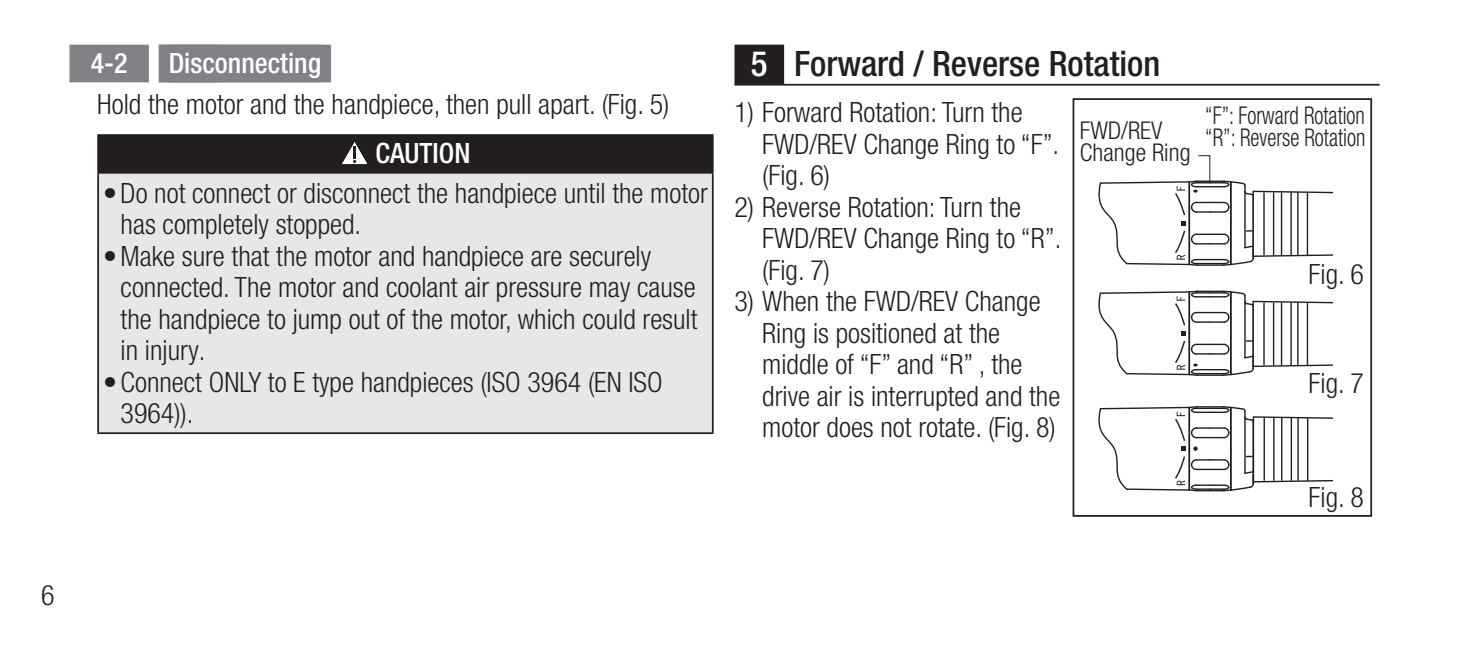
<style>
.page{position:relative;width:1469px;height:645px;background:#fff}
.page>*{position:absolute;margin:0;border:0;box-sizing:border-box;transform-origin:0 0}
.t1{font:500 condensed 35px "Helvetica Neue LT Pro";color:#231f20}
.t2{font:300 condensed 28px/31.5px "Helvetica Neue LT Pro";color:#231f20}
.t3{font:500 condensed 28px "Helvetica Neue LT Pro";color:#fff}
.t4{font:300 condensed 24.5px/22.4px "Helvetica Neue LT Pro";color:#231f20;scale:.86 1}
.t5{font:300 condensed 24.5px/22.4px "Helvetica Neue LT Pro";color:#231f20}
.s1{color:#fff}
</style>
<div class="page">
<svg style="left:69px;top:45px;width:90px;height:37px;background:#8e9092"></svg>
<div style="left:159px;top:45px;width:172px;height:37px;background:#808285"></div>
<div style="left:98px;top:135px;width:614px;height:38px;background:#231f20"></div>
<div style="left:98px;top:173px;width:614px;height:260px;background:#e6e7e9"></div>
<hr style="left:712px;top:136px;width:1px;height:36px;background:#231f20">
<hr style="left:97px;top:134px;width:616px;height:2px;background:#231f20">
<hr style="left:97px;top:136px;width:2px;height:36px;background:#231f20">
<hr style="left:97px;top:172px;width:616px;height:2px;background:#231f20">
<hr style="left:97px;top:174px;width:2px;height:258px;background:#231f20">
<hr style="left:712px;top:174px;width:1px;height:258px;background:#231f20">
<hr style="left:97px;top:432px;width:616px;height:2px;background:#231f20">
<svg style="left:342px;top:142px;width:25px;height:23px"></svg>
<svg style="left:734px;top:45px;width:645px;height:39px"></svg>
<hr style="left:734px;top:84px;width:645px;height:2px;background:#231f20">
<svg style="left:1098px;top:290px;width:233px;height:86px"></svg>
<hr style="left:1263px;top:302px;width:1px;height:63px;background:#231f20">
<hr style="left:1272px;top:302px;width:2px;height:63px;background:#231f20">
<hr style="left:1280px;top:302px;width:2px;height:63px;background:#231f20">
<hr style="left:1290px;top:302px;width:1px;height:63px;background:#231f20">
<hr style="left:1297px;top:302px;width:1px;height:63px;background:#231f20">
<hr style="left:1306px;top:302px;width:2px;height:63px;background:#231f20">
<svg style="left:1098px;top:406px;width:234px;height:86px"></svg>
<hr style="left:1263px;top:418px;width:1px;height:63px;background:#231f20">
<hr style="left:1273px;top:418px;width:1px;height:63px;background:#231f20">
<hr style="left:1281px;top:418px;width:1px;height:63px;background:#231f20">
<hr style="left:1290px;top:418px;width:1px;height:63px;background:#231f20">
<hr style="left:1297px;top:418px;width:1px;height:63px;background:#231f20">
<hr style="left:1306px;top:418px;width:2px;height:63px;background:#231f20">
<div style="left:1072px;top:98px;width:299px;height:419px;border:2px solid #231f20"></div>
<svg style="left:1098px;top:155px;width:233px;height:111px"></svg>
<p class="t2" style="left:41px;top:580px;width:15px">6</p>
<p class="t3" style="left:91px;top:46px;width:38px">4-2</p>
<p class="t3" style="left:169px;top:46px;width:154px">Disconnecting</p>
<p class="t2" style="left:97px;top:89px;width:573px">Hold the motor and the handpiece, then pull apart. (Fig. 5)</p>
<p class="t3" style="left:375px;top:137px;width:96px">CAUTION</p>
<p class="t2" style="left:121px;top:177px;width:589px;text-indent:-18px">•Do not connect or disconnect the handpiece until the motor has completely stopped.</p>
<p class="t2" style="left:121px;top:240px;width:578px;text-indent:-18px">•Make sure that the motor and handpiece are securely connected. The motor and coolant air pressure may cause the handpiece to jump out of the motor, which could result in injury.</p>
<p class="t2" style="left:121px;top:366px;width:543px;text-indent:-18px">•Connect ONLY to E type handpieces (ISO 3964 (EN ISO<br>3964)).</p>
<p class="t1" style="left:751px;top:43px;width:411px"><span class="s1">5</span> Forward / Reverse Rotation</p>
<p class="t2" style="left:762px;top:96px;width:298px;text-indent:-28px">1) Forward Rotation: Turn the<br>FWD/REV Change Ring to “F”. (Fig. 6)</p>
<p class="t2" style="left:762px;top:191px;width:300px;text-indent:-28px">2) Reverse Rotation: Turn the<br>FWD/REV Change Ring to “R”. (Fig. 7)</p>
<p class="t2" style="left:762px;top:285px;width:299px;text-indent:-28px">3) When the FWD/REV Change<br>Ring is positioned at the middle of “F” and “R” , the drive air is interrupted and the motor does not rotate. (Fig. 8)</p>
<p class="t5" style="left:1079px;top:119px;width:112px">FWD/REV<br>Change Ring</p>
<p class="t4" style="left:1205px;top:104px;width:188px">“F”: Forward Rotation “R”: Reverse Rotation</p>
<p class="t2" style="left:1308px;top:258px;width:57px">Fig. 6</p>
<p class="t2" style="left:1308px;top:368px;width:57px">Fig. 7</p>
<p class="t2" style="left:1308px;top:482px;width:57px">Fig. 8</p>
</div>
